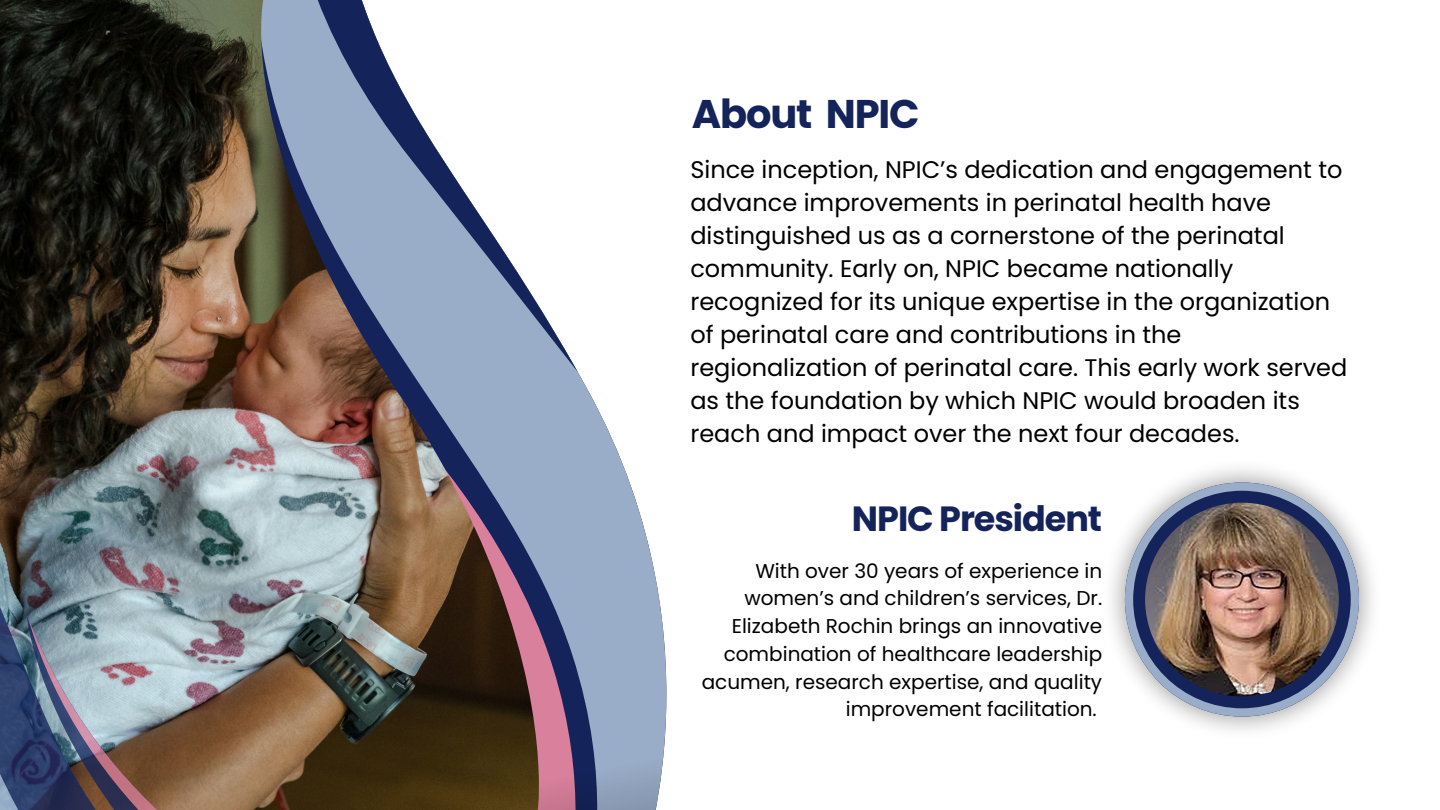
<style>
.page{position:relative;width:1440px;height:810px;background:#fff}
.page>*{position:absolute;margin:0;border:0;box-sizing:border-box;transform-origin:0 0}
.t1{font:700 40px "Poppins";letter-spacing:-.03em;color:#14245a}
.t2{font:700 35px "Poppins";letter-spacing:-.03em;color:#14245a}
.t3{font:24px/33px "Poppins";color:#000}
.t4{font:20px/27.8px "Poppins";color:#000;text-align:right}
</style>
<div class="page">
<svg style="left:578px;top:372px;width:89px;height:362px;fill:#9aadc8"></svg>
<svg style="left:539px;top:396px;width:72px;height:338px;fill:#9aadc8"></svg>
<svg style="left:539px;top:306px;width:39px;height:105px;fill:#9aadc8"></svg>
<svg style="left:539px;top:734px;width:127px;height:76px"></svg>
<img style="left:0;top:0;width:539px;height:810px">
<svg style="left:0;top:250px;width:314px;height:560px"></svg>
<img style="left:0;top:255px;width:308px;height:555px">
<img style="left:0;top:607px;width:300px;height:203px">
<svg style="left:1125px;top:482px;width:234px;height:234px"></svg>
<img style="left:1145px;top:503px;width:194px;height:193px;border-radius:50%">
<h1 class="t1" style="left:692px;top:86px;width:229px">About NPIC</h1>
<p class="t3" style="left:690px;top:153px;width:658px">Since inception, NPIC’s dedication and engagement to advance improvements in perinatal health have distinguished us as a cornerstone of the perinatal community. Early on, NPIC became nationally recognized for its unique expertise in the organization of perinatal care and contributions in the regionalization of perinatal care. This early work served as the foundation by which NPIC would broaden its reach and impact over the next four decades.</p>
<p class="t2" style="left:852px;top:495px;width:252px">NPIC President</p>
<h3 class="t4" style="left:702px;top:557px;width:402px">With over 30 years of experience in women’s and children’s services, Dr.<br>Elizabeth Rochin brings an innovative combination of healthcare leadership acumen, research expertise, and quality improvement facilitation.</h3>
</div>
